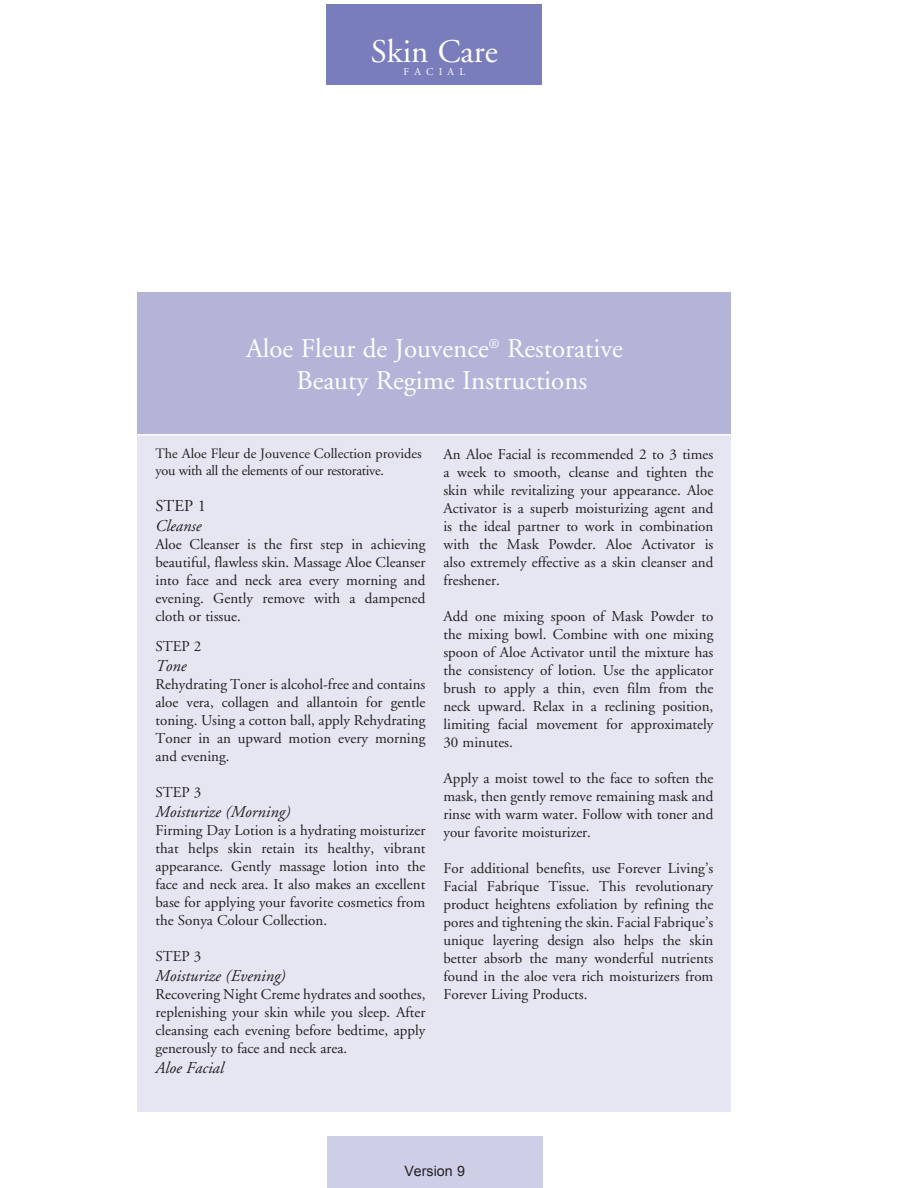
<style>
.page{position:relative;width:918px;height:1188px;background:#fff}
.page>*{position:absolute;margin:0;border:0;box-sizing:border-box;transform-origin:0 0}
.t1{font:33px "Adobe Garamond";color:#fff}
.t2{font:27px/32.4px "Adobe Garamond";color:#fff;text-align:center}
.t3{font:italic 16.5px "Adobe Garamond";color:#231f20}
.t4{font:16.5px "Adobe Garamond";color:#231f20}
.t5{font:15px/18px "Adobe Garamond";color:#231f20;text-align:justify}
.t6{font:14.25px/17.1px "Adobe Garamond";color:#231f20}
.t7{font:14.25px "Arial";color:#231f20}
.t8{font:10.5px "Adobe Garamond";letter-spacing:.5em;color:#fff}
</style>
<div class="page">
<div style="left:326px;top:4px;width:216px;height:80px;background:#7a7dbc"></div>
<div style="left:327px;top:1137px;width:216px;height:51px;background:#cecfe7"></div>
<div style="left:137px;top:295px;width:594px;height:816px;background:#e6e5f2"></div>
<div style="left:137px;top:292px;width:594px;height:143px;background:#b4b4d9"></div>
<hr style="left:137px;top:434px;width:594px;height:2px;background:#fff">
<h1 class="t1" style="left:371px;top:34px;width:129px">Skin Care</h1>
<p class="t8" style="left:404px;top:66px;width:63px">FACIAL</p>
<h2 class="t2" style="left:246px;top:333px;width:378px">Aloe Fleur de Jouvence<sup>®</sup> Restorative<br>Beauty Regime Instructions</h2>
<p class="t6" style="left:155px;top:445px;width:268px">The Aloe Fleur de Jouvence Collection provides you with all the elements of our restorative.</p>
<p class="t4" style="left:155px;top:497px;width:52px">STEP 1</p>
<p class="t3" style="left:155px;top:517px;width:48px">Cleanse</p>
<p class="t5" style="left:155px;top:536px;width:271px">Aloe Cleanser is the first step in achieving beautiful, flawless skin. Massage Aloe Cleanser into face and neck area every morning and evening. Gently remove with a dampened cloth or tissue.</p>
<p class="t5" style="left:155px;top:638px;width:47px">STEP 2</p>
<p class="t3" style="left:155px;top:657px;width:33px">Tone</p>
<p class="t5" style="left:155px;top:676px;width:271px">Rehydrating Toner is alcohol-free and contains aloe vera, collagen and allantoin for gentle toning. Using a cotton ball, apply Rehydrating Toner in an upward motion every morning and evening.</p>
<p class="t5" style="left:155px;top:784px;width:47px">STEP 3</p>
<p class="t3" style="left:155px;top:803px;width:136px">Moisturize (Morning)</p>
<p class="t5" style="left:155px;top:822px;width:272px">Firming Day Lotion is a hydrating moisturizer that helps skin retain its healthy, vibrant appearance. Gently massage lotion into the face and neck area. It also makes an excellent base for applying your favorite cosmetics from the Sonya Colour Collection.</p>
<p class="t5" style="left:155px;top:948px;width:47px">STEP 3</p>
<p class="t3" style="left:155px;top:967px;width:132px">Moisturize (Evening)</p>
<p class="t5" style="left:155px;top:986px;width:271px">Recovering Night Creme hydrates and soothes, replenishing your skin while you sleep. After cleansing each evening before bedtime, apply generously to face and neck area.</p>
<p class="t3" style="left:155px;top:1059px;width:70px">Aloe Facial</p>
<p class="t5" style="left:443px;top:445px;width:272px">An Aloe Facial is recommended 2 to 3 times a week to smooth, cleanse and tighten the skin while revitalizing your appearance. Aloe Activator is a superb moisturizing agent and is the ideal partner to work in combination with the Mask Powder. Aloe Activator is also extremely effective as a skin cleanser and freshener.</p>
<p class="t5" style="left:443px;top:607px;width:271px">Add one mixing spoon of Mask Powder to the mixing bowl. Combine with one mixing spoon of Aloe Activator until the mixture has the consistency of lotion. Use the applicator brush to apply a thin, even film from the neck upward. Relax in a reclining position, limiting facial movement for approximately 30 minutes.</p>
<p class="t5" style="left:443px;top:769px;width:271px">Apply a moist towel to the face to soften the mask, then gently remove remaining mask and rinse with warm water. Follow with toner and your favorite moisturizer.</p>
<p class="t5" style="left:443px;top:859px;width:271px">For additional benefits, use Forever Living’s Facial Fabrique Tissue. This revolutionary product heightens exfoliation by refining the pores and tightening the skin. Facial Fabrique’s unique layering design also helps the skin better absorb the many wonderful nutrients found in the aloe vera rich moisturizers from Forever Living Products.</p>
<p class="t7" style="left:404px;top:1161px;width:62px">Version 9</p>
</div>
